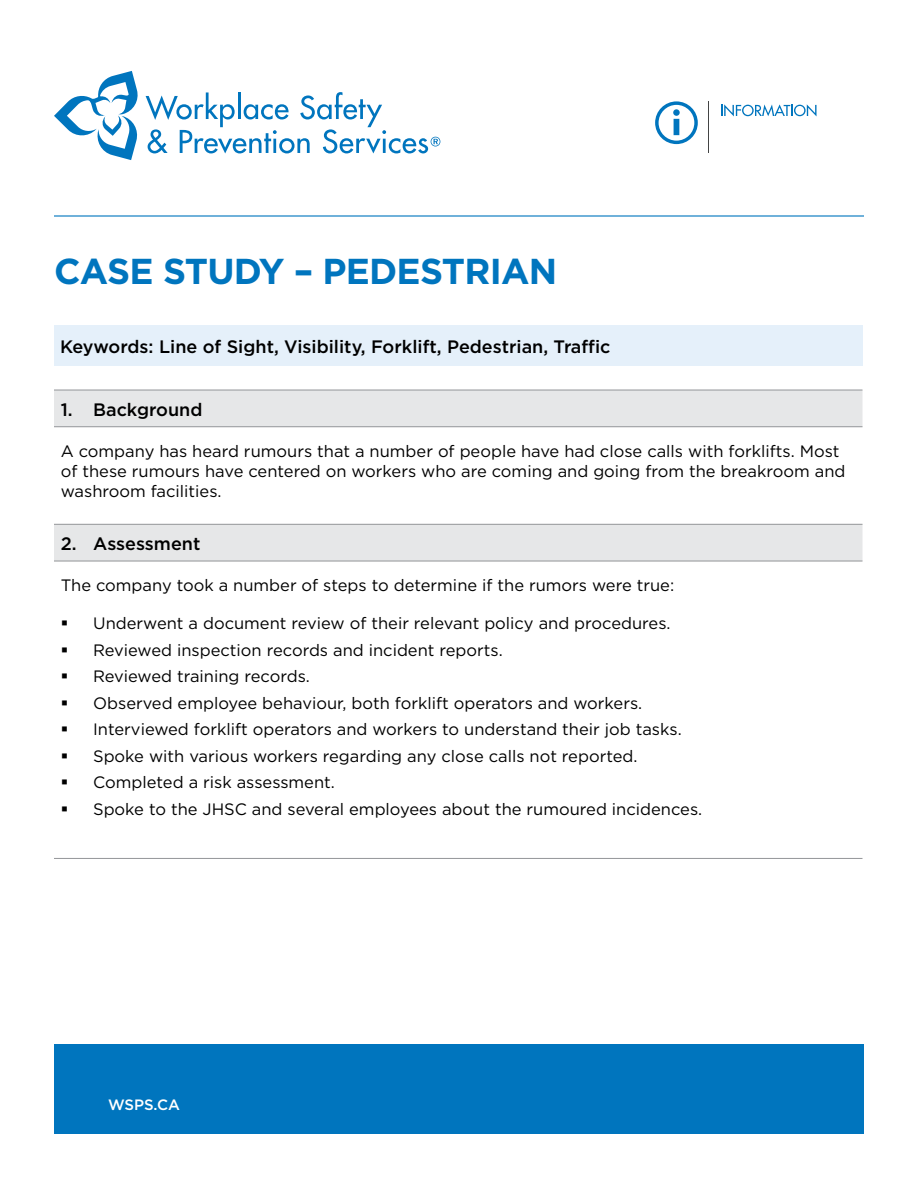
<style>
.page{position:relative;width:918px;height:1188px;background:#fff}
.page>*{position:absolute;margin:0;border:0;box-sizing:border-box;transform-origin:0 0}
.t1{font:700 36px "Gotham";letter-spacing:-.02em;color:#0075be}
.t2{font:500 18px "Gotham";color:#000}
.t3{font:16.5px/26.5px "Gotham";color:#000}
.t4{font:500 15px "Gotham";color:#fff}
</style>
<div class="page">
<hr style="left:708px;top:101px;width:1px;height:52px;background:#434444">
<svg style="left:655px;top:101px;width:43px;height:43px"></svg>
<svg style="left:721px;top:104px;width:96px;height:12px"></svg>
<hr style="left:54px;top:215px;width:810px;height:2px;background:#0075be">
<div style="left:54px;top:325px;width:808px;height:41px;background:#e5f0fa"></div>
<svg style="left:54px;top:391px;width:808px;height:170px"></svg>
<hr style="left:54px;top:390px;width:808px;height:1px;background:#939598">
<hr style="left:54px;top:426px;width:808px;height:1px;background:#939598">
<hr style="left:54px;top:524px;width:808px;height:1px;background:#939598">
<hr style="left:54px;top:561px;width:808px;height:1px;background:#939598">
<hr style="left:54px;top:858px;width:808px;height:1px;background:#939598">
<div style="left:54px;top:1044px;width:810px;height:90px;background:#0075be"></div>
<svg style="left:54px;top:71px;width:84px;height:89px"></svg>
<svg style="left:146px;top:92px;width:294px;height:61px"></svg>
<h1 class="t1" style="left:54px;top:248px;width:505px">CASE STUDY – PEDESTRIAN</h1>
<p class="t2" style="left:60px;top:334px;width:552px">Keywords: Line of Sight, Visibility, Forklift, Pedestrian, Traffic</p>
<p class="t2" style="left:61px;top:397px;width:143px">1. Background</p>
<p class="t3" style="left:61px;top:441px;width:786px;line-height:19.8px">A company has heard rumours that a number of people have had close calls with forklifts. Most of these rumours have centered on workers who are coming and going from the breakroom and washroom facilities.</p>
<p class="t2" style="left:61px;top:532px;width:141px">2. Assessment</p>
<p class="t3" style="left:61px;top:572px;width:615px">The company took a number of steps to determine if the rumors were true:</p>
<p class="t3" style="left:93px;top:610px;width:611px">Underwent a document review of their relevant policy and procedures.<br>Reviewed inspection records and incident reports.<br>Reviewed training records.<br>Observed employee behaviour, both forklift operators and workers.<br>Interviewed forklift operators and workers to understand their job tasks.<br>Spoke with various workers regarding any close calls not reported.<br>Completed a risk assessment.<br>Spoke to the JHSC and several employees about the rumoured incidences.</p>
<p class="t4" style="left:108px;top:1095px;width:74px">WSPS.CA</p>
</div>
